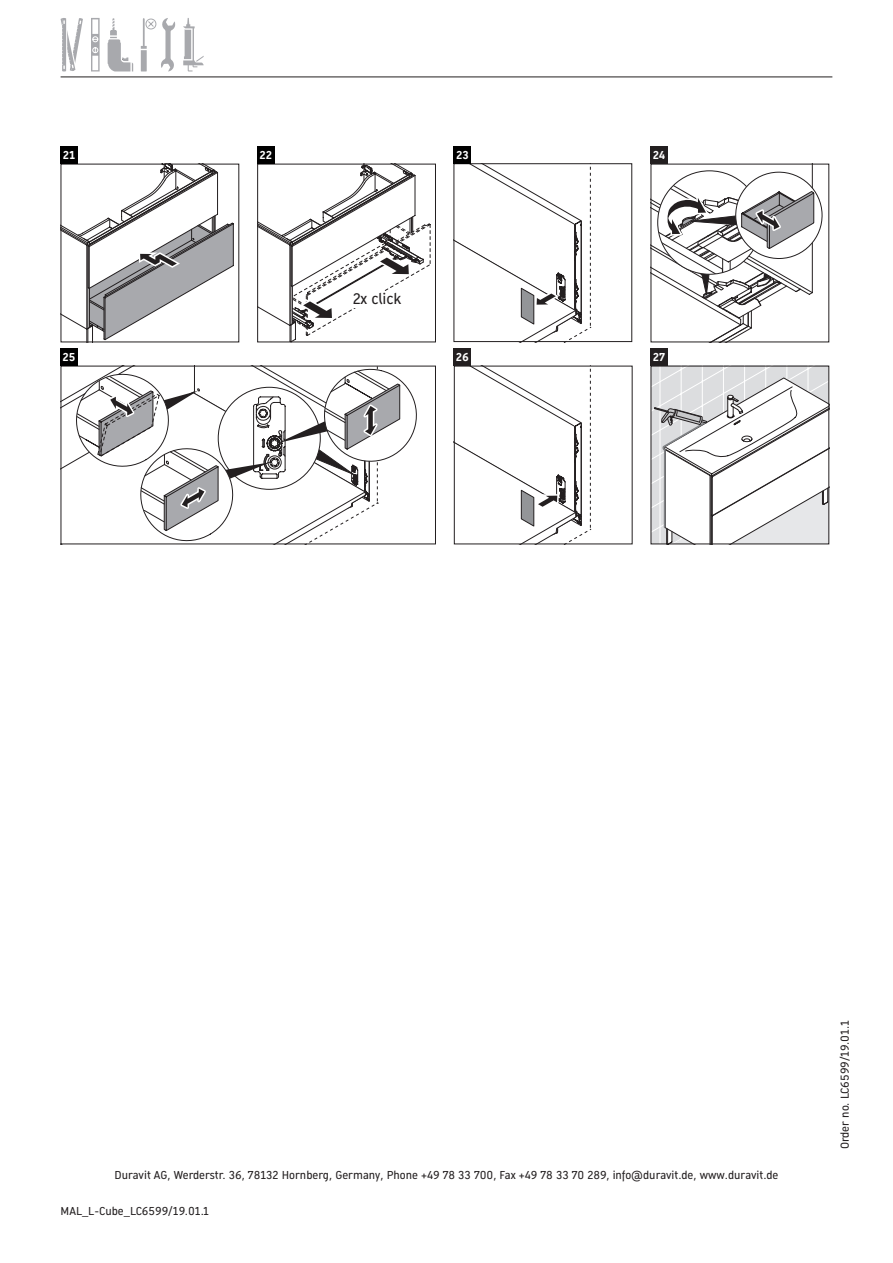
<style>
.page{position:relative;width:893px;height:1263px;background:#fff}
.page>*{position:absolute;margin:0;border:0;box-sizing:border-box;transform-origin:0 0}
.t1{font:15px "Dura Sans 110211";color:#231f20}
.t2{font:11.25px "Dura Sans 2014 c";color:#231f20}
.Bildnummern{font:700 11.25px "Dura Sans 2014 c";color:#fff}
</style>
<div class="page">
<svg style="left:61px;top:18px;width:22px;height:53px"></svg>
<svg style="left:91px;top:18px;width:9px;height:53px"></svg>
<div style="left:92px;top:19px;width:6px;height:15px;background:#fff"></div>
<div style="left:92px;top:56px;width:6px;height:14px;background:#fff"></div>
<svg style="left:92px;top:36px;width:7px;height:18px"></svg>
<svg style="left:108px;top:18px;width:25px;height:53px"></svg>
<svg style="left:183px;top:18px;width:21px;height:53px"></svg>
<svg style="left:141px;top:18px;width:34px;height:53px"></svg>
<svg style="left:259px;top:166px;width:172px;height:174px"></svg>
<svg style="left:63px;top:166px;width:171px;height:174px"></svg>
<svg style="left:653px;top:368px;width:174px;height:174px"></svg>
<svg style="left:456px;top:165px;width:136px;height:175px"></svg>
<svg style="left:456px;top:368px;width:136px;height:174px"></svg>
<svg style="left:653px;top:166px;width:170px;height:174px"></svg>
<svg style="left:63px;top:368px;width:354px;height:174px"></svg>
<div style="left:257px;top:164px;width:179px;height:178px;border:1px solid #231f20"></div>
<div style="left:454px;top:163px;width:178px;height:179px;border:1px solid #231f20"></div>
<div style="left:651px;top:349px;width:17px;height:17px;background:#231f20"></div>
<div style="left:257px;top:147px;width:17px;height:17px;background:#000"></div>
<div style="left:61px;top:147px;width:17px;height:17px;background:#000"></div>
<div style="left:454px;top:349px;width:17px;height:17px;background:#231f20"></div>
<div style="left:651px;top:147px;width:17px;height:17px;background:#231f20"></div>
<div style="left:61px;top:349px;width:17px;height:17px;background:#000"></div>
<div style="left:454px;top:147px;width:17px;height:17px;background:#000"></div>
<hr style="left:61px;top:77px;width:771px;height:1px;background:#231f20">
<p class="Bildnummern" style="left:63px;top:148px;width:14px">21</p>
<p class="Bildnummern" style="left:259px;top:148px;width:14px">22</p>
<p class="Bildnummern" style="left:63px;top:350px;width:14px">25</p>
<p class="t1" style="left:353px;top:288px;width:50px">2x click</p>
<p class="Bildnummern" style="left:456px;top:148px;width:14px">23</p>
<p class="Bildnummern" style="left:456px;top:350px;width:15px">26</p>
<p class="Bildnummern" style="left:653px;top:148px;width:14px">24</p>
<p class="Bildnummern" style="left:653px;top:350px;width:14px">27</p>
<p class="t2" style="left:114px;top:1167px;width:665px">Duravit AG, Werderstr. 36, 78132 Hornberg, Germany, Phone +49 78 33 700, Fax +49 78 33 70 289, info@duravit.de, www.duravit.de</p>
<p class="t2" style="left:61px;top:1203px;width:150px">MAL_L-Cube_LC6599/19.01.1</p>
<p class="t2" style="left:837px;top:1149px;width:130px;rotate:-90deg">Order no. LC6599/19.01.1</p>
</div>
